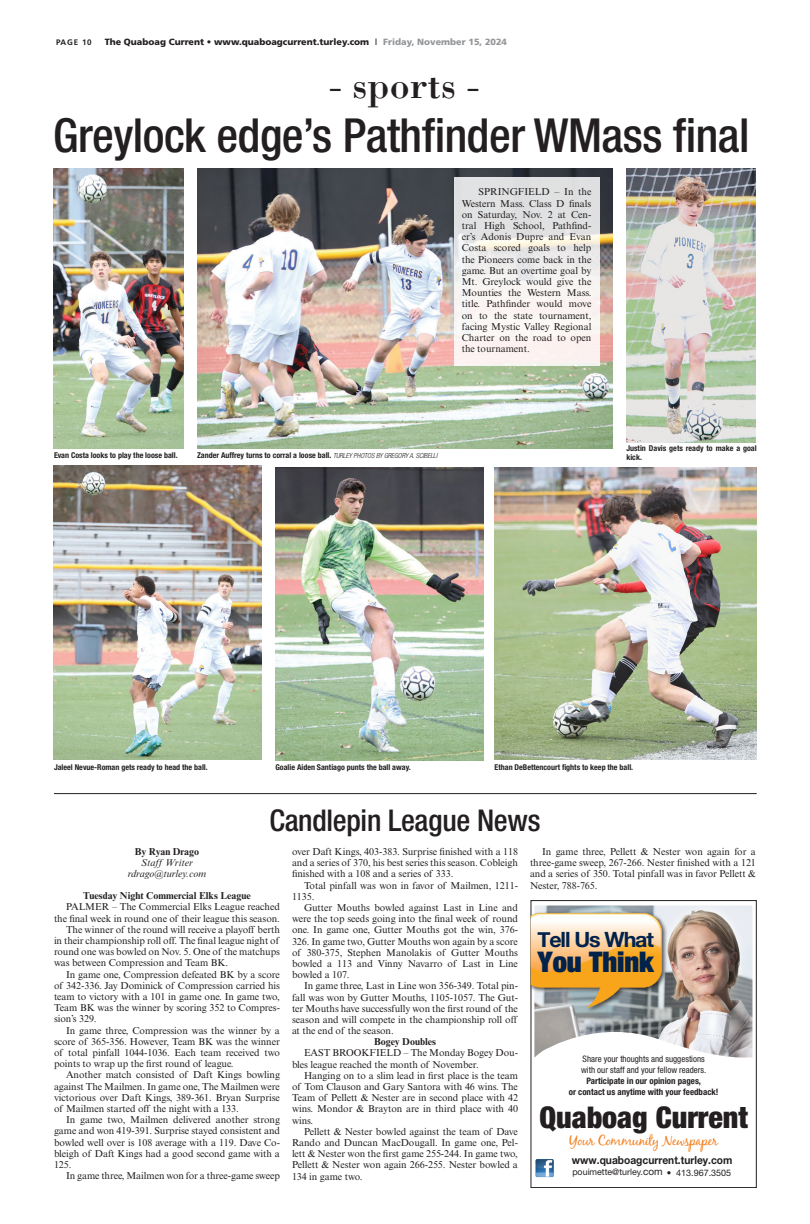
<style>
.page{position:relative;width:810px;height:1224px;background:#fff}
.page>*{position:absolute;margin:0;border:0;box-sizing:border-box;transform-origin:0 0}
.QC_Medium_Headline{font:500 condensed 47px "Helvetica Neue LT Std";letter-spacing:-.01em;color:#231f20}
.t1{font:40px "Bodoni Std";color:#231f20}
.QC_Medium_Headline-2{font:500 condensed 30px "Helvetica Neue LT Std";letter-spacing:-.01em;color:#231f20}
.t2{font:900 condensed 30px "Helvetica Neue LT Std";color:#231f20}
.t3{font:900 condensed 28.5px "Helvetica Neue LT Std";color:#00224b}
.t4{font:700 21px "Helvetica Neue";letter-spacing:-.05em;color:#00224b}
.t5{font:14.3px "Black Jack";letter-spacing:-.025em;color:#f58220}
.t6{font:700 11px "Helvetica Neue LT Std";color:#231f20;scale:.93 1}
.QC_Body_Text{font:10px/11.2px "Times New Roman MT Std";letter-spacing:-.005em;color:#231f20;text-align:justify}
.QC_Byline_1{font:700 10px "Times New Roman MT Std";color:#231f20}
.QC_Byline_2{font:italic 10px "Times New Roman MT Std";color:#231f20}
.t7{font:900 9px "Frutiger LT Std";color:#231f20}
.t8{font:9px "Helvetica Neue LT Std";color:#231f20}
.t9{font:condensed 8.9px/11px "Helvetica Neue LT Std";color:#231f20;text-align:center}
.t10{font:8.9px "Helvetica Neue LT Std";color:#231f20}
.QC_Photo_Cutline{font:700 condensed 8px/9px "Helvetica Neue LT Std";color:#231f20}
.t11{font:700 8px "Frutiger LT Std";letter-spacing:.1em;color:#231f20}
.s1{font-family:"Helvetica";font-weight:400}
.s2{color:#939598}
.s3{font-weight:300;font-style:italic;font-size:7px}
.s4{font-weight:700}
.s5{font-size:10px}
</style>
<div class="page">
<img style="left:626px;top:168px;width:130px;height:274px">
<img style="left:197px;top:168px;width:416px;height:281px">
<img style="left:495px;top:467px;width:262px;height:293px">
<img style="left:275px;top:467px;width:208px;height:294px">
<img style="left:53px;top:466px;width:209px;height:294px">
<img style="left:53px;top:168px;width:131px;height:281px">
<svg style="left:454px;top:177px;width:145px;height:189px"></svg>
<hr style="left:54px;top:793px;width:703px;height:1px;background:#231f20">
<img style="left:534px;top:906px;width:218px;height:152px">
<div style="left:531px;top:900px;width:226px;height:288px;border:1px solid #231f20"></div>
<div style="left:531px;top:911px;width:136px;height:102px;background:#231f20;opacity:.75"></div>
<svg style="left:531px;top:913px;width:131px;height:95px;background:#e4bc7e"></svg>
<img style="left:535px;top:1159px;width:19px;height:19px">
<p class="t11" style="left:56px;top:37px;width:37px">PAGE 10</p>
<p class="t7" style="left:105px;top:36px;width:404px">The Quaboag Current • www.quaboagcurrent.turley.com <span class="s1">I</span> <span class="s2">Friday, November 15, 2024</span></p>
<p class="t1" style="left:329px;top:60px;width:153px">- sports -</p>
<p class="QC_Medium_Headline" style="left:53px;top:107px;width:698px">Greylock edge’s Pathfinder WMass final</p>
<p class="QC_Body_Text" style="left:462px;top:186px;width:131px;text-indent:17px">SPRINGFIELD – In the Western Mass. Class D finals on Saturday, Nov. 2 at Cen&shy;tral High School, Pathfind&shy;er’s Adonis Dupre and Evan Costa scored goals to help the Pioneers come back in the game. But an overtime goal by Mt. Greylock would give the Mounties the Western Mass. title. Pathfinder would move on to the state tournament, facing Mystic Valley Regional Charter on the road to open the tournament.</p>
<p class="QC_Photo_Cutline" style="left:54px;top:451px;width:125px">Evan Costa looks to play the loose ball.</p>
<p class="QC_Photo_Cutline" style="left:197px;top:451px;width:242px">Zander Auffrey turns to corral a loose ball. <span class="s3">TURLEY PHOTOS BY GREGORY A. SCIBELLI</span></p>
<p class="QC_Photo_Cutline" style="left:626px;top:444px;width:132px">Justin Davis gets ready to make a goal kick.</p>
<p class="QC_Photo_Cutline" style="left:54px;top:763px;width:155px">Jaleel Nevue-Roman gets ready to head the ball.</p>
<p class="QC_Photo_Cutline" style="left:275px;top:763px;width:137px">Goalie Aiden Santiago punts the ball away.</p>
<p class="QC_Photo_Cutline" style="left:495px;top:763px;width:140px">Ethan DeBettencourt fights to keep the ball.</p>
<p class="QC_Medium_Headline-2" style="left:269px;top:803px;width:273px">Candlepin League News</p>
<p class="QC_Byline_1" style="left:135px;top:845px;width:66px">By Ryan Drago</p>
<p class="QC_Byline_2" style="left:141px;top:857px;width:53px">Staff Writer</p>
<p class="QC_Byline_2" style="left:128px;top:868px;width:80px">rdrago@turley.com</p>
<p class="QC_Byline_1" style="left:83px;top:890px;width:169px">Tuesday Night Commercial Elks League</p>
<p class="QC_Body_Text" style="left:54px;top:901px;width:228px;text-align:right">PALMER – The Commercial Elks League reached the final week in round one of their league this season.</p>
<p class="QC_Body_Text" style="left:54px;top:924px;width:228px;text-indent:12px">The winner of the round will receive a playoff berth in their championship roll off. The final league night of round one was bowled on Nov. 5. One of the matchups was between Compression and Team BK.</p>
<p class="QC_Body_Text" style="left:54px;top:969px;width:228px;text-indent:12px">In game one, Compression defeated BK by a score of 342-336. Jay Dominick of Compression carried his team to victory with a 101 in game one. In game two, Team BK was the winner by scoring 352 to Compres&shy;sion’s 329.</p>
<p class="QC_Body_Text" style="left:54px;top:1025px;width:228px;text-indent:12px">In game three, Compression was the winner by a score of 365-356. However, Team BK was the winner of total pinfall 1044-1036. Each team received two points to wrap up the first round of league.</p>
<p class="QC_Body_Text" style="left:54px;top:1069px;width:228px;text-indent:12px">Another match consisted of Daft Kings bowling against The Mailmen. In game one, The Mailmen were victorious over Daft Kings, 389-361. Bryan Surprise of Mailmen started off the night with a 133.</p>
<p class="QC_Body_Text" style="left:54px;top:1114px;width:228px;text-indent:12px">In game two, Mailmen delivered another strong game and won 419-391. Surprise stayed consistent and bowled well over is 108 average with a 119. Dave Co&shy;bleigh of Daft Kings had a good second game with a 125.</p>
<p class="QC_Body_Text" style="left:66px;top:1170px;width:215px">In game three, Mailmen won for a three-game sweep</p>
<p class="QC_Body_Text" style="left:292px;top:846px;width:228px">over Daft Kings, 403-383. Surprise finished with a 118 and a series of 370, his best series this season. Cobleigh finished with a 108 and a series of 333.</p>
<p class="QC_Body_Text" style="left:292px;top:880px;width:228px;text-indent:12px">Total pinfall was won in favor of Mailmen, 1211-<br>1135.</p>
<p class="QC_Body_Text" style="left:292px;top:902px;width:228px;text-indent:12px">Gutter Mouths bowled against Last in Line and were the top seeds going into the final week of round one. In game one, Gutter Mouths got the win, 376- 326. In game two, Gutter Mouths won again by a score of 380-375, Stephen Manolakis of Gutter Mouths bowled a 113 and Vinny Navarro of Last in Line bowled a 107.</p>
<p class="QC_Body_Text" style="left:292px;top:980px;width:228px;text-indent:12px">In game three, Last in Line won 356-349. Total pin&shy;fall was won by Gutter Mouths, 1105-1057. The Gut&shy;ter Mouths have successfully won the first round of the season and will compete in the championship roll off at the end of the season.</p>
<p class="QC_Byline_1" style="left:374px;top:1036px;width:63px">Bogey Doubles</p>
<p class="QC_Body_Text" style="left:292px;top:1047px;width:228px;text-indent:12px">EAST BROOKFIELD – The Monday Bogey Dou&shy;bles league reached the month of November.</p>
<p class="QC_Body_Text" style="left:292px;top:1070px;width:228px;text-indent:12px">Hanging on to a slim lead in first place is the team of Tom Clauson and Gary Santora with 46 wins. The Team of Pellett &amp; Nester are in second place with 42 wins. Mondor &amp; Brayton are in third place with 40 wins.</p>
<p class="QC_Body_Text" style="left:292px;top:1126px;width:228px;text-indent:12px">Pellett &amp; Nester bowled against the team of Dave Rando and Duncan MacDougall. In game one, Pel&shy;lett &amp; Nester won the first game 255-244. In game two, Pellett &amp; Nester won again 266-255. Nester bowled a 134 in game two.</p>
<p class="QC_Body_Text" style="left:530px;top:846px;width:228px;text-indent:12px">In game three, Pellett &amp; Nester won again for a three-game sweep, 267-266. Nester finished with a 121 and a series of 350. Total pinfall was in favor Pellett &amp; Nester, 788-765.</p>
<p class="t4" style="left:537px;top:923px;width:118px">Tell Us What</p>
<p class="t3" style="left:537px;top:944px;width:118px">You Think</p>
<p class="t9" style="left:569px;top:1053px;width:151px">Share your thoughts and suggestions<br>with our staff and your fellow readers.<br><span class="s4">Participate in our opinion pages,<br>or contact us anytime with your feedback!</span></p>
<p class="t2" style="left:539px;top:1099px;width:210px">Quaboag Current</p>
<p class="t6" style="left:572px;top:1154px;width:174px">www.quaboagcurrent.turley.com</p>
<p class="t8" style="left:573px;top:1168px;width:160px">ekennedy@turley.com • 413.967.3505</p>
<p class="t5" style="left:569px;top:1131px;width:150px">Your Community Newspaper</p>
<p class="t10" style="left:572px;top:1167px;width:92px">pouimette@turley.<span class="s5">com</span></p>
</div>
